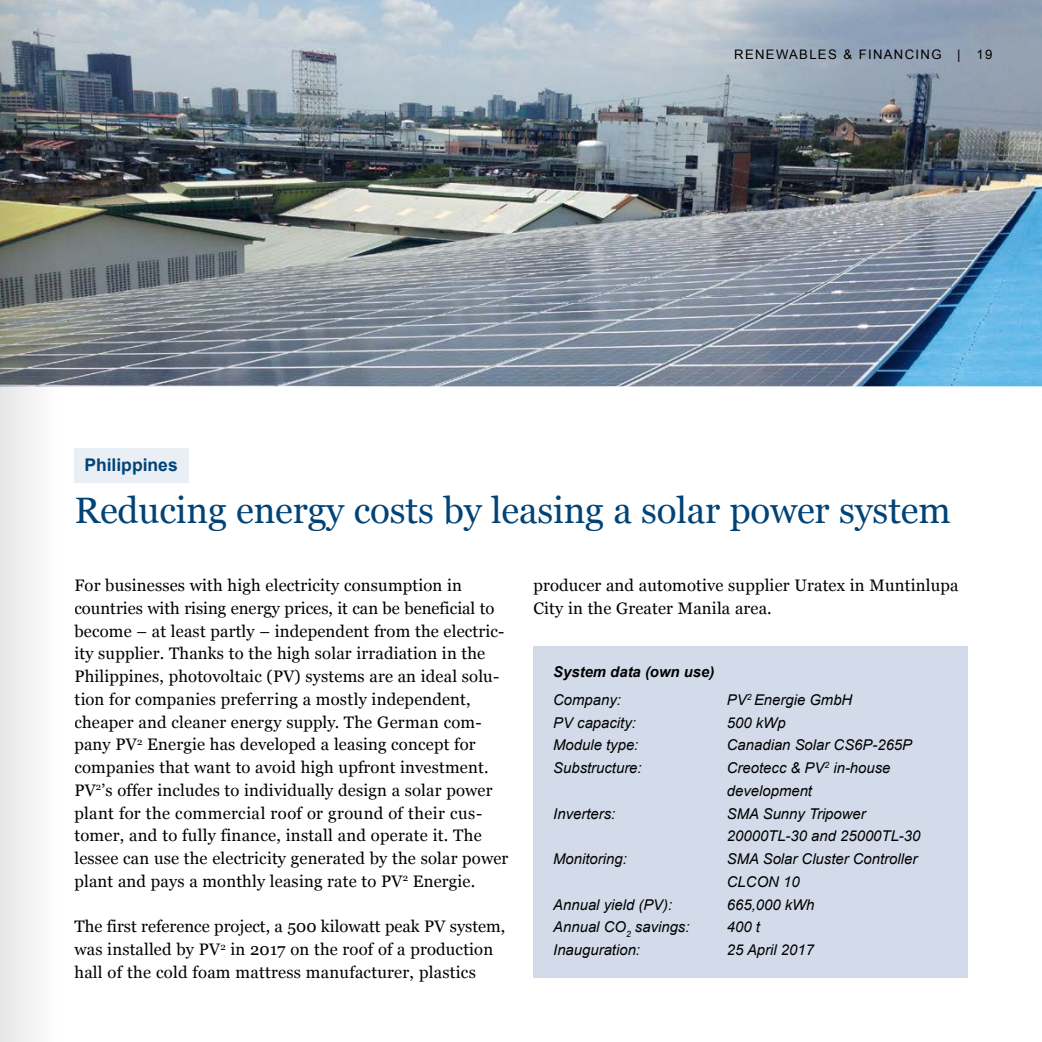
<style>
.page{position:relative;width:1042px;height:1042px;background:#fff}
.page>*{position:absolute;margin:0;border:0;box-sizing:border-box;transform-origin:0 0}
.t1{font:36.75px "Georgia";letter-spacing:-.005em;color:#004377}
.t2{font:700 17.5px "Arial";color:#004377}
.t3{font:16.62px/22.8px "Georgia";letter-spacing:.01em;color:#000}
.t4{font:italic 14.88px/22.8px "Arial";color:#000}
.t5{font:italic 700 14.88px "Arial";color:#000}
.t6{font:13.12px "Arial";letter-spacing:.1em;color:#000}
</style>
<div class="page">
<img style="left:74px;top:0;width:968px;height:386px">
<div style="left:533px;top:646px;width:434px;height:332px;background:#d3dbea"></div>
<div style="left:74px;top:448px;width:115px;height:34px;background:#eaeef5"></div>
<svg style="left:0;top:0;width:74px;height:1042px"></svg>
<p class="t2" style="left:84px;top:454px;width:95px">Philippines</p>
<p class="t6" style="left:734px;top:46px;width:260px">RENEWABLES &amp; FINANCING | 19</p>
<h1 class="t1" style="left:74px;top:483px;width:878px">Reducing energy costs by leasing a solar power system</h1>
<p class="t3" style="left:74px;top:573px;width:435px">For businesses with high electricity consumption in countries with rising energy prices, it can be beneficial to become – at least partly – independent from the electric&shy;ity supplier. Thanks to the high solar irradiation in the Philippines, photovoltaic (PV) systems are an ideal solu&shy;tion for companies preferring a mostly independent, cheaper and cleaner energy supply. The German com&shy;pany PV<sup>2</sup> Energie has developed a leasing concept for companies that want to avoid high upfront investment.<br>PV<sup>2</sup>’s offer includes to individually design a solar power plant for the commercial roof or ground of their cus&shy;tomer, and to fully finance, install and operate it. The lessee can use the electricity generated by the solar power plant and pays a monthly leasing rate to PV<sup>2</sup> Energie.</p>
<p class="t3" style="left:74px;top:914px;width:432px">The first reference project, a 500 kilowatt peak PV system, was installed by PV<sup>2</sup> in 2017 on the roof of a production hall of the cold foam mattress manufacturer, plastics</p>
<p class="t3" style="left:533px;top:573px;width:426px">producer and automotive supplier Uratex in Muntinlupa<br>City in the Greater Manila area.</p>
<p class="t5" style="left:553px;top:662px;width:163px">System data (own use)</p>
<p class="t4" style="left:553px;top:688px;width:69px">Company:</p>
<p class="t4" style="left:727px;top:688px;width:127px">PV<sup>2</sup> Energie GmbH</p>
<p class="t4" style="left:553px;top:711px;width:84px">PV capacity:</p>
<p class="t4" style="left:727px;top:711px;width:60px">500 kWp</p>
<p class="t4" style="left:553px;top:734px;width:87px">Module type:</p>
<p class="t4" style="left:727px;top:734px;width:187px">Canadian Solar CS6P-265P</p>
<p class="t4" style="left:553px;top:757px;width:90px">Substructure:</p>
<p class="t4" style="left:727px;top:757px;width:165px">Creotecc &amp; PV<sup>2</sup> in-house development</p>
<p class="t4" style="left:553px;top:802px;width:63px">Inverters:</p>
<p class="t4" style="left:727px;top:802px;width:195px">SMA Sunny Tripower<br>20000TL-30 and 25000TL-30</p>
<p class="t4" style="left:553px;top:848px;width:75px">Monitoring:</p>
<p class="t4" style="left:727px;top:848px;width:192px">SMA Solar Cluster Controller<br>CLCON 10</p>
<p class="t4" style="left:553px;top:893px;width:121px">Annual yield (PV):</p>
<p class="t4" style="left:727px;top:893px;width:89px">665,000 kWh</p>
<p class="t4" style="left:553px;top:916px;width:138px">Annual CO<sub>2</sub> savings:</p>
<p class="t4" style="left:727px;top:916px;width:35px">400 t</p>
<p class="t4" style="left:553px;top:939px;width:88px">Inauguration:</p>
<p class="t4" style="left:727px;top:939px;width:89px">25 April 2017</p>
</div>
